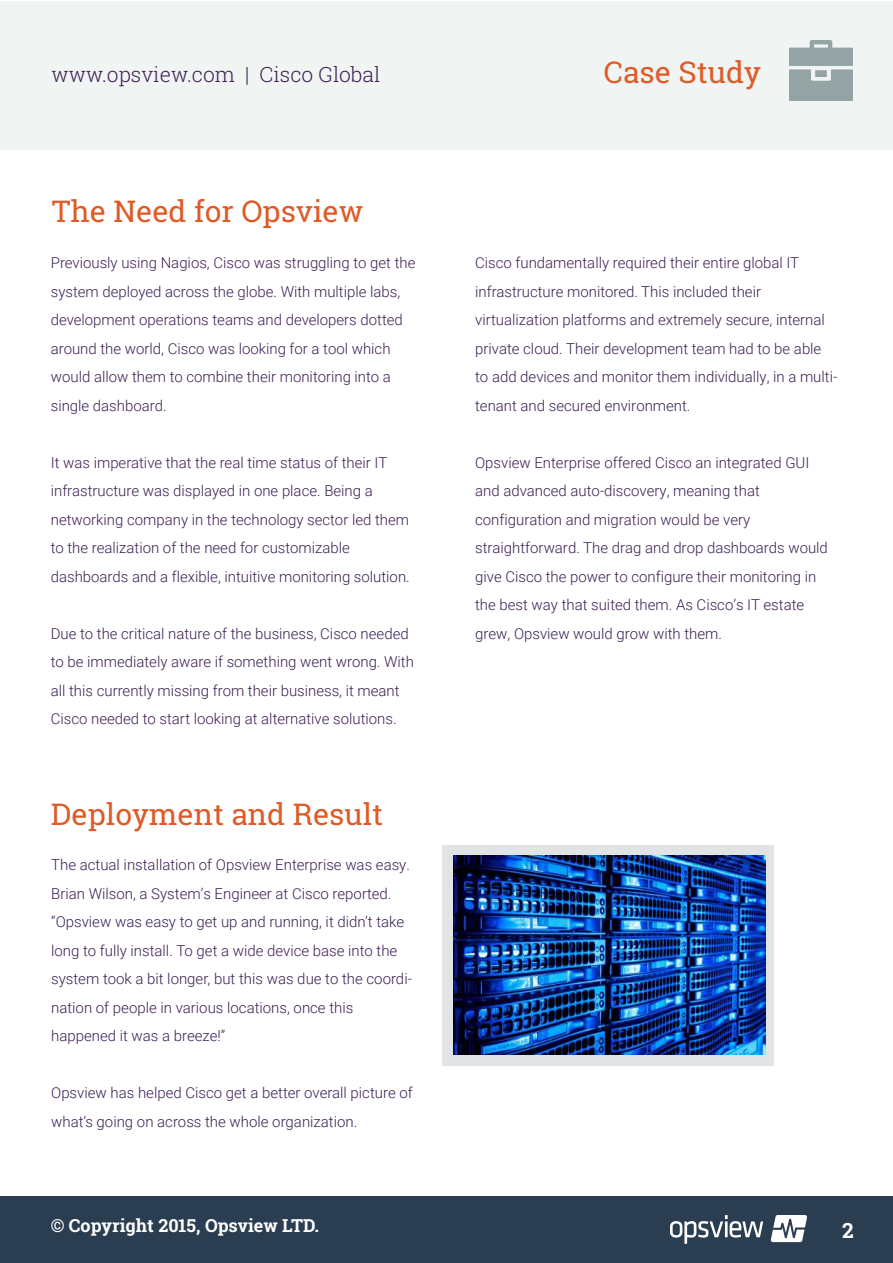
<style>
.page{position:relative;width:893px;height:1263px;background:#fff}
.page>*{position:absolute;margin:0;border:0;box-sizing:border-box;transform-origin:0 0}
.t1{font:30px "Roboto Slab";color:#df5a26}
.t2{font:300 21px "Roboto Slab";color:#3d1f53}
.t3{font:700 21px "Roboto Slab";color:#fff}
.t4{font:700 18px "Roboto Slab";color:#fff}
.t5{font:300 15px/28.5px "Roboto";color:#3d1f53}
.t6{font:300 15px/28.5px "Roboto";color:#3c1e54}
</style>
<div class="page">
<div style="left:0;top:1196px;width:893px;height:67px;background:#2b3d50"></div>
<img style="left:670px;top:1215px;width:136px;height:28px">
<div style="left:443px;top:845px;width:331px;height:220px;background:#e0e4e5"></div>
<div style="left:0;top:1px;width:893px;height:149px;background:#f0f4f3"></div>
<img style="left:789px;top:40px;width:64px;height:61px">
<img style="left:454px;top:855px;width:311px;height:199px">
<h2 class="t2" style="left:52px;top:60px;width:330px">www.opsview.com | Cisco Global</h2>
<h1 class="t1" style="left:604px;top:52px;width:159px">Case Study</h1>
<h1 class="t1" style="left:52px;top:191px;width:313px">The Need for Opsview</h1>
<p class="t5" style="left:51px;top:248px;width:366px">Previously using Nagios, Cisco was struggling to get the system deployed across the globe. With multiple labs, development operations teams and developers dotted around the world, Cisco was looking for a tool which would allow them to combine their monitoring into a single dashboard.</p>
<p class="t5" style="left:51px;top:447px;width:360px">It was imperative that the real time status of their IT infrastructure was displayed in one place. Being a networking company in the technology sector led them to the realization of the need for customizable dashboards and a flexible, intuitive monitoring solution.</p>
<p class="t5" style="left:51px;top:618px;width:365px">Due to the critical nature of the business, Cisco needed to be immediately aware if something went wrong. With all this currently missing from their business, it meant Cisco needed to start looking at alternative solutions.</p>
<h1 class="t1" style="left:51px;top:793px;width:334px">Deployment and Result</h1>
<p class="t6" style="left:51px;top:850px;width:362px">The actual installation of Opsview Enterprise was easy.<br>Brian Wilson, a System’s Engineer at Cisco reported. “Opsview was easy to get up and running, it didn’t take long to fully install. To get a wide device base into the system took a bit longer, but this was due to the coordi&shy;nation of people in various locations, once this happened it was a breeze!”</p>
<p class="t6" style="left:51px;top:1078px;width:363px">Opsview has helped Cisco get a better overall picture of what’s going on across the whole organization.</p>
<p class="t4" style="left:51px;top:1213px;width:270px">© Copyright 2015, Opsview LTD.</p>
<p class="t5" style="left:475px;top:248px;width:364px">Cisco fundamentally required their entire global IT infrastructure monitored. This included their virtualization platforms and extremely secure, internal private cloud. Their development team had to be able to add devices and monitor them individually, in a multi&shy;tenant and secured environment.</p>
<p class="t5" style="left:475px;top:447px;width:354px">Opsview Enterprise offered Cisco an integrated GUI and advanced auto-discovery, meaning that configuration and migration would be very straightforward. The drag and drop dashboards would give Cisco the power to configure their monitoring in the best way that suited them. As Cisco’s IT estate grew, Opsview would grow with them.</p>
<h2 class="t3" style="left:842px;top:1215px;width:13px">2</h2>
</div>
